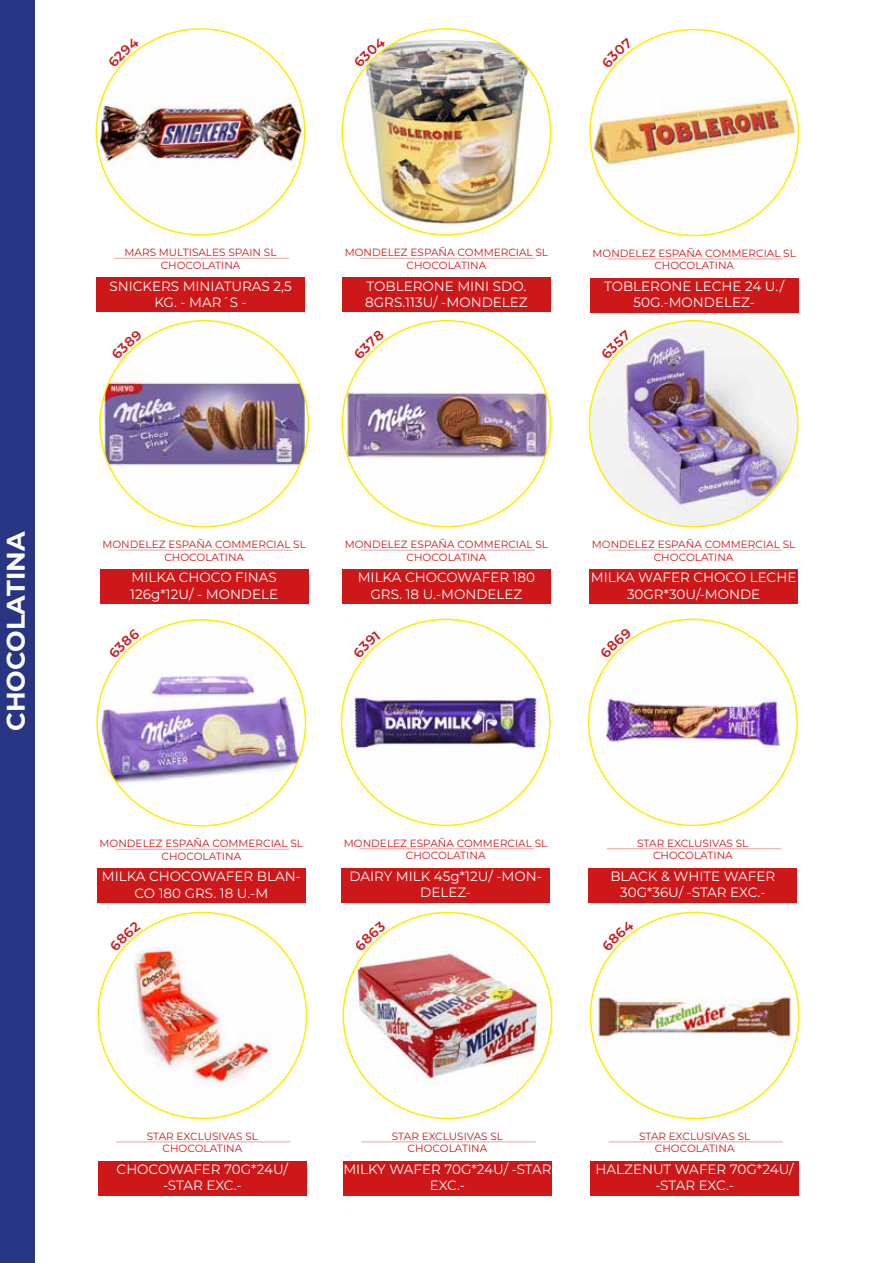
<style>
.page{position:relative;width:893px;height:1263px;background:#fff}
.page>*{position:absolute;margin:0;border:0;box-sizing:border-box;transform-origin:0 0}
.t1{font:700 25.5px "Montserrat";color:#fff}
.t2{font:13.5px/16.2px "Montserrat";color:#fff;text-align:center}
.t3{font:10.5px/12.8px "Montserrat";color:#cd1719;text-align:center}
</style>
<div class="page">
<img style="left:98px;top:29px;width:206px;height:206px">
<div style="left:96px;top:277px;width:209px;height:35px;background:#cd1719"></div>
<hr style="left:114px;top:258px;width:175px;height:1px;background:#cd1719">
<img style="left:344px;top:29px;width:205px;height:206px">
<div style="left:342px;top:277px;width:209px;height:35px;background:#cd1719"></div>
<hr style="left:360px;top:258px;width:175px;height:1px;background:#cd1719">
<img style="left:591px;top:30px;width:206px;height:206px">
<div style="left:590px;top:278px;width:208px;height:34px;background:#cd1719"></div>
<hr style="left:608px;top:259px;width:174px;height:1px;background:#cd1719">
<img style="left:101px;top:321px;width:206px;height:206px">
<div style="left:100px;top:569px;width:208px;height:35px;background:#cd1719"></div>
<hr style="left:118px;top:550px;width:174px;height:1px;background:#cd1719">
<img style="left:344px;top:321px;width:205px;height:206px">
<div style="left:342px;top:569px;width:209px;height:35px;background:#cd1719"></div>
<hr style="left:360px;top:550px;width:175px;height:1px;background:#cd1719">
<img style="left:99px;top:620px;width:205px;height:206px">
<div style="left:97px;top:868px;width:208px;height:35px;background:#cd1719"></div>
<hr style="left:115px;top:849px;width:175px;height:1px;background:#cd1719">
<img style="left:343px;top:619px;width:205px;height:206px">
<div style="left:341px;top:868px;width:209px;height:34px;background:#cd1719"></div>
<hr style="left:360px;top:848px;width:174px;height:1px;background:#cd1719">
<img style="left:591px;top:321px;width:206px;height:206px">
<div style="left:589px;top:569px;width:209px;height:35px;background:#cd1719"></div>
<hr style="left:607px;top:550px;width:175px;height:1px;background:#cd1719">
<img style="left:100px;top:912px;width:205px;height:206px">
<div style="left:98px;top:1161px;width:209px;height:34px;background:#cd1719"></div>
<hr style="left:116px;top:1141px;width:175px;height:1px;background:#cd1719">
<img style="left:344px;top:912px;width:206px;height:206px">
<div style="left:343px;top:1161px;width:209px;height:34px;background:#cd1719"></div>
<hr style="left:361px;top:1141px;width:175px;height:1px;background:#cd1719">
<img style="left:592px;top:912px;width:205px;height:206px">
<div style="left:590px;top:1161px;width:209px;height:34px;background:#cd1719"></div>
<hr style="left:609px;top:1141px;width:174px;height:1px;background:#cd1719">
<img style="left:590px;top:619px;width:206px;height:206px">
<div style="left:589px;top:868px;width:208px;height:34px;background:#cd1719"></div>
<hr style="left:607px;top:848px;width:174px;height:1px;background:#cd1719">
<div style="left:0;top:0;width:34px;height:1263px;background:#283583"></div>
<svg style="left:108px;top:37px;width:32px;height:31px"></svg>
<svg style="left:353px;top:37px;width:33px;height:31px"></svg>
<svg style="left:601px;top:38px;width:32px;height:31px"></svg>
<svg style="left:111px;top:329px;width:32px;height:31px"></svg>
<svg style="left:353px;top:330px;width:31px;height:30px"></svg>
<svg style="left:108px;top:628px;width:32px;height:31px"></svg>
<svg style="left:353px;top:631px;width:27px;height:27px"></svg>
<svg style="left:601px;top:330px;width:30px;height:30px"></svg>
<svg style="left:109px;top:921px;width:32px;height:30px"></svg>
<svg style="left:355px;top:921px;width:31px;height:30px"></svg>
<svg style="left:602px;top:920px;width:32px;height:31px"></svg>
<svg style="left:600px;top:627px;width:32px;height:31px"></svg>
<p class="t3" style="left:125px;top:246px;width:153px">MARS MULTISALES SPAIN SL<br>CHOCOLATINA</p>
<p class="t2" style="left:109px;top:277px;width:184px">SNICKERS MINIATURAS 2,5<br>KG. - MAR´S -</p>
<p class="t3" style="left:345px;top:246px;width:205px">MONDELEZ ESPAÑA COMMERCIAL SL<br>CHOCOLATINA</p>
<p class="t2" style="left:365px;top:277px;width:164px;text-align:left">TOBLERONE MINI SDO.<br>8GRS.113U/ -MONDELEZ</p>
<p class="t3" style="left:592px;top:246px;width:205px">MONDELEZ ESPAÑA COMMERCIAL SL<br>CHOCOLATINA</p>
<p class="t2" style="left:604px;top:278px;width:182px">TOBLERONE LECHE 24 U./<br>50G.-MONDELEZ-</p>
<h1 class="t1" style="left:-3px;top:731px;width:201px;rotate:-90deg">CHOCOLATINA</h1>
<p class="t3" style="left:102px;top:537px;width:205px">MONDELEZ ESPAÑA COMMERCIAL SL<br>CHOCOLATINA</p>
<p class="t2" style="left:130px;top:569px;width:149px;text-align:left">MILKA CHOCO FINAS<br>126g*12U/ - MONDELE</p>
<p class="t3" style="left:345px;top:537px;width:205px">MONDELEZ ESPAÑA COMMERCIAL SL<br>CHOCOLATINA</p>
<p class="t2" style="left:358px;top:569px;width:179px">MILKA CHOCOWAFER 180<br>GRS. 18 U.-MONDELEZ</p>
<p class="t3" style="left:592px;top:537px;width:205px">MONDELEZ ESPAÑA COMMERCIAL SL<br>CHOCOLATINA</p>
<p class="t2" style="left:591px;top:569px;width:207px">MILKA WAFER CHOCO LECHE<br>30GR*30U/-MONDE</p>
<p class="t3" style="left:100px;top:836px;width:205px">MONDELEZ ESPAÑA COMMERCIAL SL<br>CHOCOLATINA</p>
<p class="t2" style="left:102px;top:868px;width:200px">MILKA CHOCOWAFER BLAN-<br>CO 180 GRS. 18 U.-M</p>
<p class="t3" style="left:344px;top:836px;width:205px">MONDELEZ ESPAÑA COMMERCIAL SL<br>CHOCOLATINA</p>
<p class="t2" style="left:349px;top:867px;width:194px">DAIRY MILK 45g*12U/ -MON-<br>DELEZ-</p>
<p class="t3" style="left:637px;top:836px;width:113px">STAR EXCLUSIVAS SL<br>CHOCOLATINA</p>
<p class="t2" style="left:610px;top:867px;width:166px">BLACK &amp; WHITE WAFER<br>30G*36U/ -STAR EXC.-</p>
<p class="t3" style="left:147px;top:1129px;width:113px">STAR EXCLUSIVAS SL<br>CHOCOLATINA</p>
<p class="t2" style="left:117px;top:1161px;width:173px">CHOCOWAFER 70G*24U/ -STAR EXC.-</p>
<p class="t3" style="left:392px;top:1129px;width:113px">STAR EXCLUSIVAS SL<br>CHOCOLATINA</p>
<p class="t2" style="left:343px;top:1161px;width:210px">MILKY WAFER 70G*24U/ -STAR<br>EXC.-</p>
<p class="t3" style="left:639px;top:1129px;width:113px">STAR EXCLUSIVAS SL<br>CHOCOLATINA</p>
<p class="t2" style="left:596px;top:1161px;width:200px">HALZENUT WAFER 70G*24U/ -STAR EXC.-</p>
</div>
